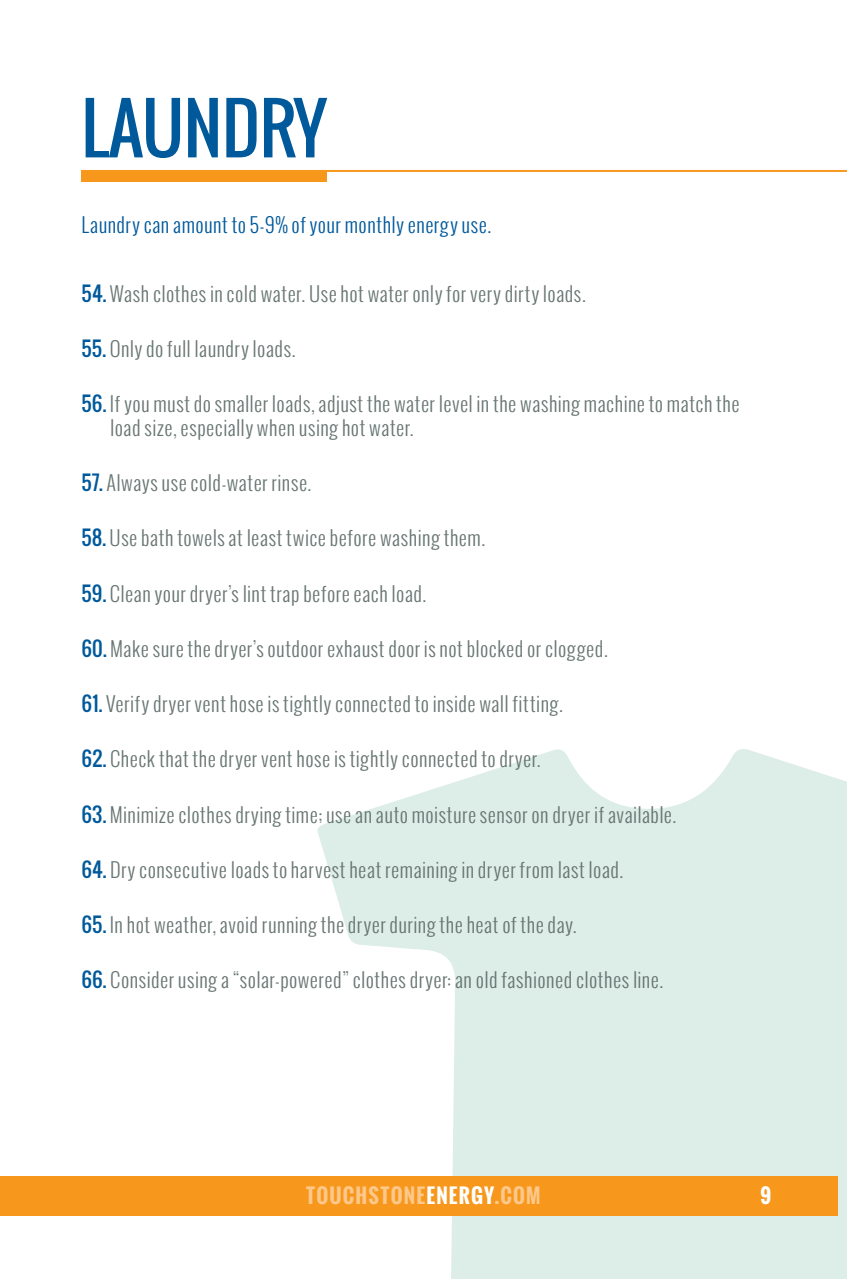
<style>
.page{position:relative;width:847px;height:1279px;background:#fff}
.page>*{position:absolute;margin:0;border:0;box-sizing:border-box;transform-origin:0 0}
.t1{font:68px "Oswald";color:#00599b}
.ListCopy{font:300 20px/24px "Oswald";letter-spacing:.02em;color:#687673}
.SubHead_Callout{font:300 20px "Oswald";letter-spacing:.02em;color:#00599b}
.t2{font:700 20px "Oswald";letter-spacing:.06em;color:#fdc88a}
.t3{font:700 20px "Oswald";color:#fff}
.s1{font-weight:400;color:#00599b}
.s2{color:#fff}
</style>
<div class="page">
<svg style="left:317px;top:749px;width:530px;height:530px;fill:#ddede7"></svg>
<div style="left:0;top:1176px;width:837px;height:39px;background:#f7981d"></div>
<div style="left:81px;top:170px;width:246px;height:12px;background:#f7981d"></div>
<hr style="left:82px;top:170px;width:765px;height:2px;background:#f7981d">
<p class="t1" style="left:81px;top:77px;width:247px">LAUNDRY</p>
<p class="SubHead_Callout" style="left:82px;top:211px;width:411px">Laundry can amount to 5-9% of your monthly energy use.</p>
<p class="ListCopy" style="left:81px;top:281px;width:506px"><span class="s1">54.</span> Wash clothes in cold water. Use hot water only for very dirty loads.</p>
<p class="ListCopy" style="left:81px;top:336px;width:216px"><span class="s1">55.</span> Only do full laundry loads.</p>
<p class="ListCopy" style="left:110px;top:392px;width:631px;text-indent:-29px"><span class="s1">56.</span> If you must do smaller loads, adjust the water level in the washing machine to match the load size, especially when using hot water.</p>
<p class="ListCopy" style="left:81px;top:471px;width:232px"><span class="s1">57.</span> Always use cold-water rinse.</p>
<p class="ListCopy" style="left:81px;top:526px;width:405px"><span class="s1">58.</span> Use bath towels at least twice before washing them.</p>
<p class="ListCopy" style="left:81px;top:581px;width:346px"><span class="s1">59.</span> Clean your dryer’s lint trap before each load.</p>
<p class="ListCopy" style="left:81px;top:636px;width:528px"><span class="s1">60.</span> Make sure the dryer’s outdoor exhaust door is not blocked or clogged.</p>
<p class="ListCopy" style="left:81px;top:692px;width:483px"><span class="s1">61.</span> Verify dryer vent hose is tightly connected to inside wall fitting.</p>
<p class="ListCopy" style="left:81px;top:747px;width:461px"><span class="s1">62.</span> Check that the dryer vent hose is tightly connected to dryer.</p>
<p class="ListCopy" style="left:81px;top:802px;width:596px"><span class="s1">63.</span> Minimize clothes drying time; use an auto moisture sensor on dryer if available.</p>
<p class="ListCopy" style="left:81px;top:857px;width:543px"><span class="s1">64.</span> Dry consecutive loads to harvest heat remaining in dryer from last load.</p>
<p class="ListCopy" style="left:81px;top:912px;width:497px"><span class="s1">65.</span> In hot weather, avoid running the dryer during the heat of the day.</p>
<p class="ListCopy" style="left:81px;top:968px;width:583px"><span class="s1">66.</span> Consider using a “solar-powered” clothes dryer: an old fashioned clothes line.</p>
<p class="t2" style="left:306px;top:1180px;width:236px">TOUCHSTONE<span class="s2">ENERGY</span>.COM</p>
<p class="t3" style="left:760px;top:1180px;width:13px">9</p>
</div>
